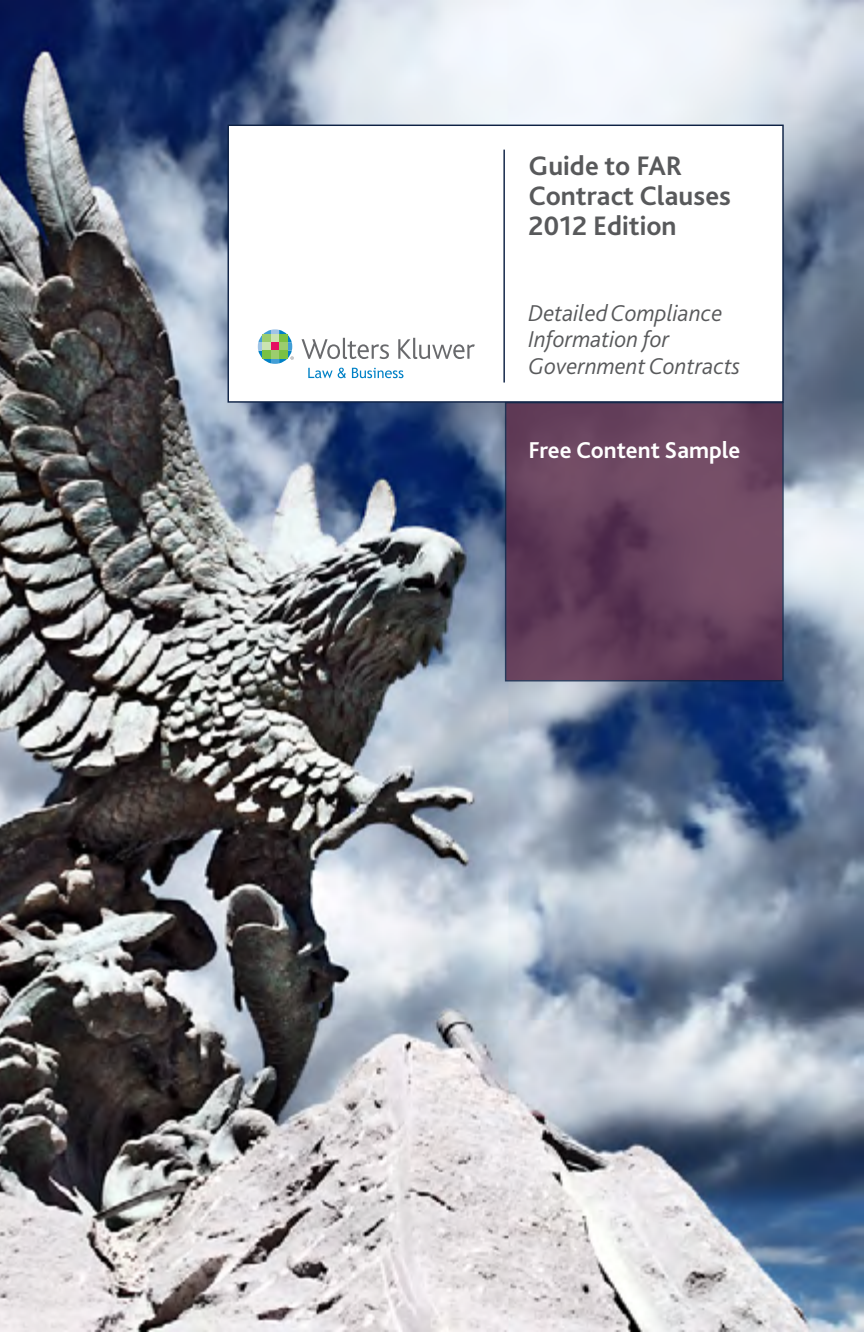
<style>
.page{position:relative;width:864px;height:1332px;background:#fff}
.page>*{position:absolute;margin:0;border:0;box-sizing:border-box;transform-origin:0 0}
.t1{font:700 28px/30px "Bliss 2";color:#58595b}
.t2{font:italic 300 24px/26.4px "Bliss 2";color:#58595b}
.t3{font:700 24px "Bliss 2";color:#fff}
</style>
<div class="page">
<img style="left:0;top:0;width:864px;height:1332px">
<div style="left:228px;top:125px;width:556px;height:278px;background:#fff;border:1px solid #0e2245"></div>
<hr style="left:503px;top:150px;width:2px;height:233px;background:#0e2245">
<svg style="left:505px;top:402px;width:279px;height:280px"></svg>
<svg style="left:302px;top:338px;width:87px;height:21px"></svg>
<svg style="left:398px;top:338px;width:77px;height:21px"></svg>
<svg style="left:308px;top:368px;width:38px;height:10px"></svg>
<svg style="left:352px;top:368px;width:51px;height:10px"></svg>
<svg style="left:258px;top:329px;width:36px;height:35px"></svg>
<p class="t1" style="left:529px;top:150px;width:204px">Guide to FAR<br>Contract Clauses<br>2012 Edition</p>
<p class="t2" style="left:529px;top:299px;width:213px">Detailed Compliance<br>Information for<br>Government Contracts</p>
<p class="t3" style="left:529px;top:435px;width:213px">Free Content Sample</p>
</div>
